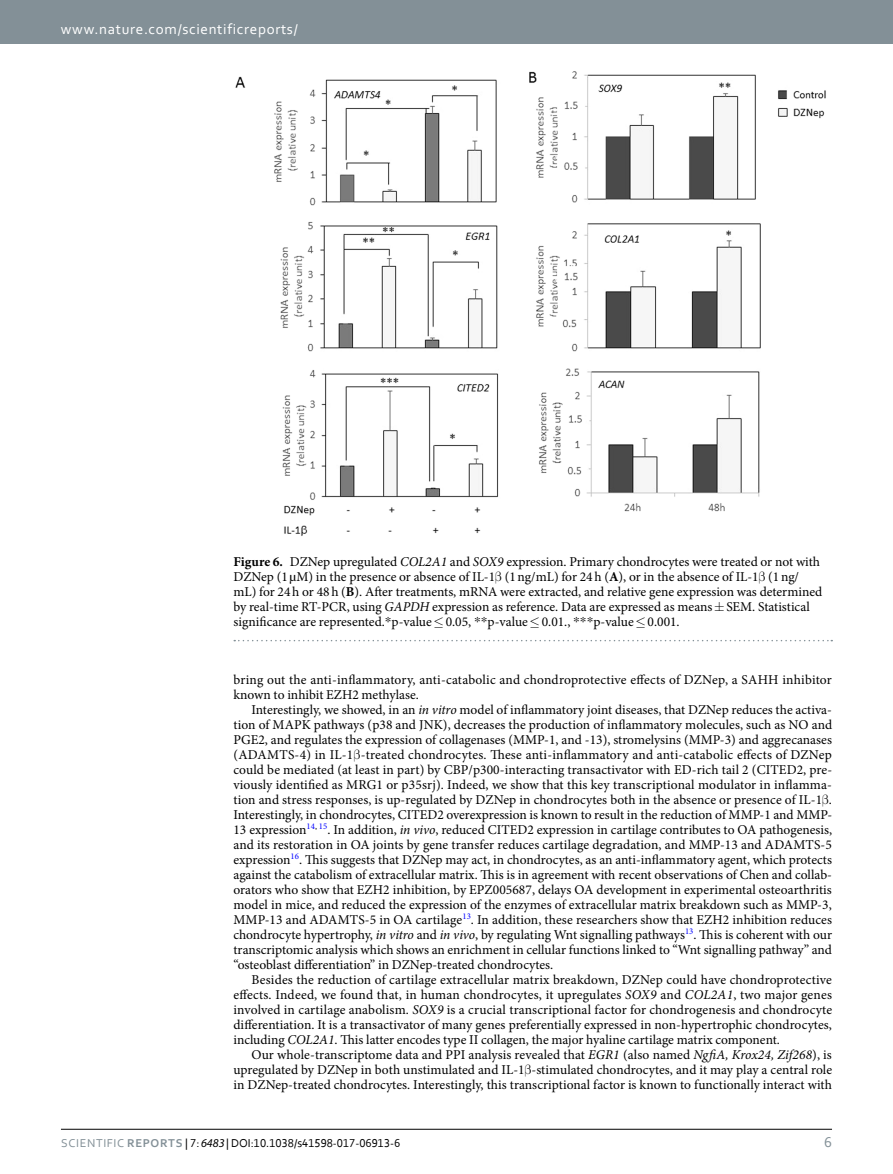
<style>
.page{position:relative;width:893px;height:1174px;background:#fff}
.page>*{position:absolute;margin:0;border:0;box-sizing:border-box;transform-origin:0 0}
.t1{font:15px "Corbel 2";letter-spacing:.045em;color:#fff}
.t2{font:15px "Corbel 2";color:#839097}
.t3{font:13.5px/15px "Minion Pro";color:#000;text-align:justify}
.t4{font:12px "Corbel";color:#000}
.s1{font-weight:700}
.s2{font-style:italic}
.s3{font-family:"STIX General"}
.s4{font-family:"Corbel 2";color:#839097}
.s5{font-family:"Corbel Bold 2";color:#839097}
.s6{font-family:"Myriad Pro";font-style:italic}
</style>
<div class="page">
<div style="left:0;top:0;width:893px;height:43px;background:#839097"></div>
<hr style="left:61px;top:1129px;width:771px;height:1px;background:#000">
<img style="left:235px;top:71px;width:591px;height:465px">
<svg style="left:234px;top:640px;width:598px;height:1px"></svg>
<p class="t1" style="left:61px;top:19px;width:238px">www.nature.com/scientificreports/</p>
<p class="t3" style="left:233px;top:554px;width:590px;text-align:left"><span class="s1">Figure 6.</span> DZNep upregulated <span class="s2">COL2A1</span> and <span class="s2">SOX9</span> expression. Primary chondrocytes were treated or not with DZNep (1 <span class="s3">µ</span>M) in the presence or absence of IL-1 (1ng/mL) for 24h (<span class="s1">A</span>), or in the absence of IL-1 (1ng/ mL) for 24h or 48h (<span class="s1">B</span>). After treatments, mRNA were extracted, and relative gene expression was determined by real-time RT-PCR, using <span class="s2">GAPDH</span> expression as reference. Data are expressed as means SEM. Statistical significance are represented.<span class="s3">*</span>p-value≤0.05, <span class="s3">**</span>p-value≤0.01., <span class="s3">***</span>p-value≤0.001.</p>
<p class="t3" style="left:233px;top:672px;width:600px">bring out the anti-inflammatory, anti-catabolic and chondroprotective effects of DZNep, a SAHH inhibitor known to inhibit EZH2 methylase.</p>
<p class="t3" style="left:233px;top:702px;width:600px;text-indent:18px">Interestingly, we showed, in an <span class="s2">in vitro</span> model of inflammatory joint diseases, that DZNep reduces the activa&shy;tion of MAPK pathways (p38 and JNK), decreases the production of inflammatory molecules, such as NO and PGE2, and regulates the expression of collagenases (MMP-1, and -13), stromelysins (MMP-3) and aggrecanases (ADAMTS-4) in IL-1 -treated chondrocytes. These anti-inflammatory and anti-catabolic effects of DZNep could be mediated (at least in part) by CBP/p300-interacting transactivator with ED-rich tail 2 (CITED2, pre&shy;viously identified as MRG1 or p35srj). Indeed, we show that this key transcriptional modulator in inflamma&shy;tion and stress responses, is up-regulated by DZNep in chondrocytes both in the absence or presence of IL-1 .<br>Interestingly, in chondrocytes, CITED2 overexpression is known to result in the reduction of MMP-1 and MMP-13 expression<sup>14</sup><sup>,</sup> <sup>15</sup>. In addition, <span class="s2">in vivo</span>, reduced CITED2 expression in cartilage contributes to OA pathogenesis, and its restoration in OA joints by gene transfer reduces cartilage degradation, and MMP-13 and ADAMTS-5 expression<sup>16</sup>. This suggests that DZNep may act, in chondrocytes, as an anti-inflammatory agent, which protects against the catabolism of extracellular matrix. This is in agreement with recent observations of Chen and collab&shy;orators who show that EZH2 inhibition, by EPZ005687, delays OA development in experimental osteoarthritis model in mice, and reduced the expression of the enzymes of extracellular matrix breakdown such as MMP-3, MMP-13 and ADAMTS-5 in OA cartilage<sup>13</sup>. In addition, these researchers show that EZH2 inhibition reduces chondrocyte hypertrophy, <span class="s2">in vitro</span> and <span class="s2">in vivo</span>, by regulating Wnt signalling pathways<sup>13</sup>. This is coherent with our transcriptomic analysis which shows an enrichment in cellular functions linked to “Wnt signalling pathway” and “osteoblast differentiation” in DZNep-treated chondrocytes.</p>
<p class="t3" style="left:233px;top:971px;width:600px;text-indent:18px">Besides the reduction of cartilage extracellular matrix breakdown, DZNep could have chondroprotective effects. Indeed, we found that, in human chondrocytes, it upregulates <span class="s2">SOX9</span> and <span class="s2">COL2A1</span>, two major genes involved in cartilage anabolism. <span class="s2">SOX9</span> is a crucial transcriptional factor for chondrogenesis and chondrocyte differentiation. It is a transactivator of many genes preferentially expressed in non-hypertrophic chondrocytes, including <span class="s2">COL2A1</span>. This latter encodes type II collagen, the major hyaline cartilage matrix component.</p>
<p class="t3" style="left:233px;top:1046px;width:600px;text-indent:18px">Our whole-transcriptome data and PPI analysis revealed that <span class="s2">EGR1</span> (also named <span class="s2">NgfiA, Krox24, Zif268</span>), is upregulated by DZNep in both unstimulated and IL-1 -stimulated chondrocytes, and it may play a central role in DZNep-treated chondrocytes. Interestingly, this transcriptional factor is known to functionally interact with</p>
<p class="t4" style="left:61px;top:1135px;width:341px"><span class="s4">SCientifiC</span> <span class="s5">REPORTS</span> | 7: <span class="s6">6483</span> | DOI:10.1038/s41598-017-06913-6</p>
<p class="t2" style="left:824px;top:1132px;width:9px">6</p>
</div>
